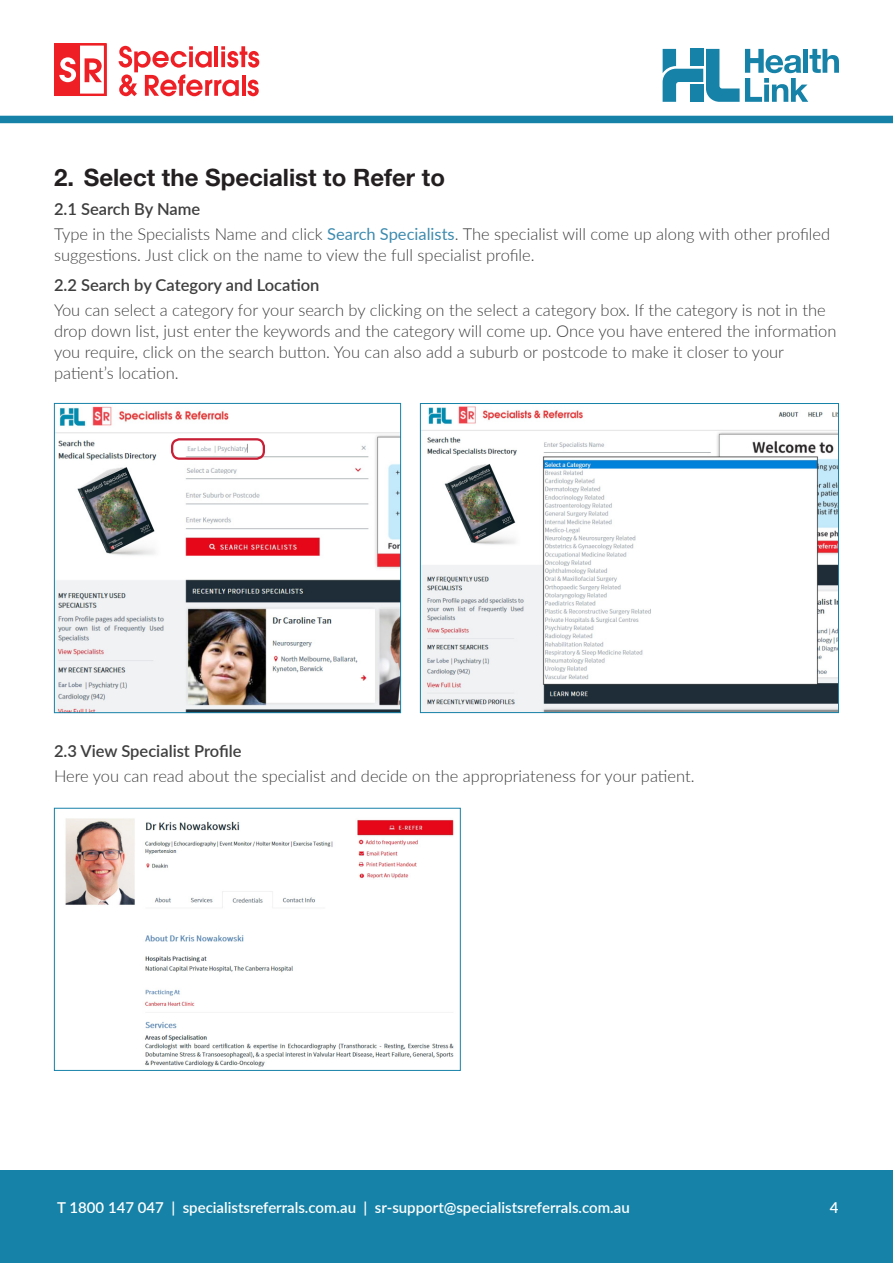
<style>
.page{position:relative;width:893px;height:1263px;background:#fff}
.page>*{position:absolute;margin:0;border:0;box-sizing:border-box;transform-origin:0 0}
.step_heading{font:700 24px "Helvetica Neue";color:#231f20}
.bodytext{font:300 16.5px/21px "Lato";color:#3e3e3f}
.sub_step_heading{font:600 16.5px "Lato";color:#3e3e3f}
.t1{font:600 15px "Lato";color:#fff}
.s1{font-weight:400;color:#3d8baf}
</style>
<div class="page">
<div style="left:0;top:1170px;width:893px;height:93px;background:#1682a8"></div>
<svg style="left:119px;top:46px;width:140px;height:50px"></svg>
<div style="left:54px;top:43px;width:52px;height:53px;background:#fff;border:2px solid #ee2026"></div>
<div style="left:55px;top:44px;width:25px;height:51px;background:#ee2026"></div>
<svg style="left:58px;top:56px;width:47px;height:68px"></svg>
<svg style="left:663px;top:49px;width:176px;height:53px"></svg>
<div style="left:0;top:116px;width:893px;height:7px;background:#1682a8"></div>
<img style="left:56px;top:406px;width:343px;height:305px">
<div style="left:54px;top:403px;width:347px;height:310px;border:1px solid #1682a8"></div>
<div style="left:171px;top:438px;width:94px;height:22px;border:2px solid #c91f36;border-radius:8px"></div>
<img style="left:422px;top:406px;width:415px;height:305px">
<div style="left:420px;top:403px;width:419px;height:310px;border:1px solid #1682a8"></div>
<img style="left:65px;top:818px;width:389px;height:249px">
<div style="left:54px;top:808px;width:407px;height:263px;border:1px solid #1682a8"></div>
<p class="step_heading" style="left:54px;top:162px;width:393px">2. Select the Specialist to Refer to</p>
<p class="sub_step_heading" style="left:54px;top:197px;width:148px">2.1 Search By Name</p>
<p class="bodytext" style="left:54px;top:223px;width:778px">Type in the Specialists Name and click <span class="s1">Search Specialists</span>. The specialist will come up along with other profiled suggestions. Just click on the name to view the full specialist profile.</p>
<p class="sub_step_heading" style="left:54px;top:273px;width:267px">2.2 Search by Category and Location</p>
<p class="bodytext" style="left:54px;top:299px;width:784px">You can select a category for your search by clicking on the select a category box. If the category is not in the drop down list, just enter the keywords and the category will come up. Once you have entered the information you require, click on the search button. You can also add a suburb or postcode to make it closer to your patient’s location.</p>
<p class="sub_step_heading" style="left:54px;top:738px;width:189px">2.3 View Specialist Profile</p>
<p class="bodytext" style="left:54px;top:765px;width:642px">Here you can read about the specialist and decide on the appropriateness for your patient.</p>
<p class="t1" style="left:57px;top:1197px;width:574px">T 1800 147 047 | specialistsreferrals.com.au | sr-support@specialistsreferrals.com.au</p>
<p class="t1" style="left:830px;top:1197px;width:10px">4</p>
</div>
